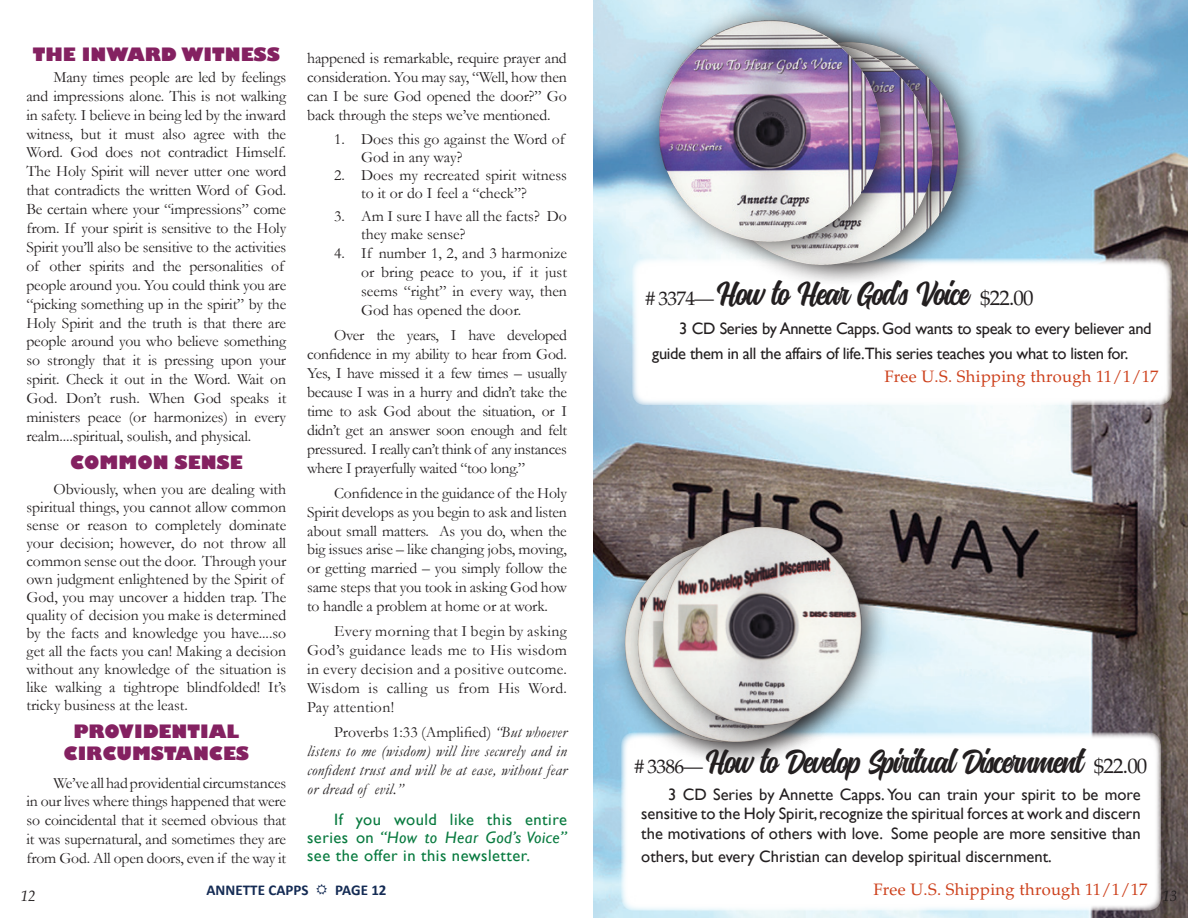
<style>
.page{position:relative;width:1188px;height:918px;background:#fff}
.page>*{position:absolute;margin:0;border:0;box-sizing:border-box;transform-origin:0 0}
.t1{font:33px "Montana Typeface";letter-spacing:-.04em;color:#231f20}
.t2{font:800 18px/21.6px "Gill Sans";color:#842161;text-align:center}
.t3{font:16.5px/19.8px "Gill Sans";letter-spacing:-.02em;color:#231f20;text-align:justify}
.t4{font:16.5px/18px "Gill Sans";letter-spacing:.03em;color:#087a3f;text-align:justify}
.t5{font:16.5px "Palatino LT Std";letter-spacing:.02em;color:#cd401b}
.t6{font:16.5px "Gill Sans";color:#231f20}
.t7{font:15.75px/18.9px "Garamond";letter-spacing:-.01em;color:#231f20;text-align:justify}
.t8{font:italic 15.75px/18.9px "Garamond";letter-spacing:.02em;color:#231f20;text-align:justify}
.t9{font:700 15px "Calibri";color:#142b54}
.t10{font:italic 15px "Palatino LT Std";color:#231f20}
.s1{font-style:normal}
.s2{font-style:italic}
.s3{font-family:"Palatino LT Std";font-size:19.5px}
.s4{font-family:"Palatino LT Std";font-size:21px}
</style>
<div class="page">
<img style="left:594px;top:0;width:594px;height:918px">
<div style="left:621px;top:732px;width:540px;height:179px;background:#fff;border-radius:13px"></div>
<div style="left:632px;top:258px;width:540px;height:147px;background:#fff;border-radius:13px"></div>
<div style="left:609px;top:524px;width:243px;height:243px;background:#231f20;opacity:.75"></div>
<div style="left:622px;top:524px;width:243px;height:243px;background:#231f20;opacity:.75"></div>
<div style="left:722px;top:20px;width:265px;height:266px;background:#231f20;opacity:.75"></div>
<div style="left:647px;top:507px;width:243px;height:243px;background:#231f20;opacity:.75"></div>
<img style="left:714px;top:527px;width:43px;height:12px">
<div style="left:696px;top:22px;width:265px;height:266px;background:#231f20;opacity:.75"></div>
<div style="left:644px;top:0;width:265px;height:264px;background:#231f20;opacity:.75"></div>
<img style="left:688px;top:20px;width:83px;height:37px">
<p class="t2" style="left:33px;top:45px;width:249px">THE INWARD WITNESS</p>
<p class="t7" style="left:26px;top:67px;width:261px;text-align:left;text-indent:27px">Many times people are led by feelings and impressions alone. This is not walking in safety. I believe in being led by the inward witness, but it must also agree with the Word. God does not contradict Himself.<br>The Holy Spirit will never utter one word that contradicts the written Word of God.<br>Be certain where your “impressions” come from. If your spirit is sensitive to the Holy Spirit you’ll also be sensitive to the activities of other spirits and the personalities of people around you. You could think you are “picking something up in the spirit” by the Holy Spirit and the truth is that there are people around you who believe something so strongly that it is pressing upon your spirit. Check it out in the Word. Wait on God. Don’t rush. When God speaks it ministers peace (or harmonizes) in every realm....spiritual, soulish, and physical.</p>
<p class="t2" style="left:70px;top:453px;width:174px">COMMON SENSE</p>
<p class="t7" style="left:26px;top:480px;width:261px;line-height:18px;text-align:left;text-indent:27px">Obviously, when you are dealing with spiritual things, you cannot allow common sense or reason to completely dominate your decision; however, do not throw all common sense out the door. Through your own judgment enlightened by the Spirit of God, you may uncover a hidden trap. The quality of decision you make is determined by the facts and knowledge you have....so get all the facts you can! Making a decision without any knowledge of the situation is like walking a tightrope blindfolded! It’s tricky business at the least.</p>
<p class="t2" style="left:64px;top:722px;width:187px">PROVIDENTIAL<br>CIRCUMSTANCES</p>
<p class="t7" style="left:26px;top:773px;width:261px;text-indent:27px">We’ve all had providential circumstances in our lives where things happened that were so coincidental that it seemed obvious that it was supernatural, and sometimes they are from God. All open doors, even if the way it</p>
<p class="t7" style="left:307px;top:48px;width:261px">happened is remarkable, require prayer and consideration. You may say, “Well, how then can I be sure God opened the door?” Go back through the steps we’ve mentioned.</p>
<p class="t7" style="left:361px;top:130px;width:205px;line-height:18px;text-indent:-27px">1. Does this go against the Word of<br>God in any way?</p>
<p class="t7" style="left:361px;top:166px;width:207px;line-height:18px;text-indent:-27px">2. Does my recreated spirit witness to it or do I feel a “check”?</p>
<p class="t7" style="left:361px;top:206px;width:207px;text-indent:-27px">3. Am I sure I have all the facts? Do they make sense?</p>
<p class="t7" style="left:361px;top:244px;width:207px;text-indent:-27px">4. If number 1, 2, and 3 harmonize or bring peace to you, if it just seems “right” in every way, then God has opened the door.</p>
<p class="t7" style="left:307px;top:325px;width:261px;text-indent:27px">Over the years, I have developed confidence in my ability to hear from God.<br>Yes, I have missed it a few times – usually because I was in a hurry and didn’t take the time to ask God about the situation, or I didn’t get an answer soon enough and felt pressured. I really can’t think of any instances where I prayerfully waited “too long.”</p>
<p class="t7" style="left:307px;top:483px;width:261px;text-indent:27px">Confidence in the guidance of the Holy Spirit develops as you begin to ask and listen about small matters. As you do, when the big issues arise – like changing jobs, moving, or getting married – you simply follow the same steps that you took in asking God how to handle a problem at home or at work.</p>
<p class="t7" style="left:307px;top:622px;width:261px;text-indent:27px">Every morning that I begin by asking God’s guidance leads me to His wisdom in every decision and a positive outcome.<br>Wisdom is calling us from His Word.<br>Pay attention!</p>
<p class="t8" style="left:307px;top:722px;width:261px;text-indent:27px"><span class="s1">Proverbs 1:33 (Amplified)</span> “But whoever listens to me (wisdom) will live securely and in confident trust and will be at ease, without fear or dread of evil.”</p>
<p class="t4" style="left:307px;top:811px;width:261px;text-indent:27px">If you would like this entire series on <span class="s2">“How to Hear God’s Voice” </span>see the offer in this newsletter.</p>
<h1 class="t1" style="left:646px;top:275px;width:390px"><span class="s3"># 3374—</span> How to Hear God’s Voice <span class="s4">$22.00</span></h1>
<p class="t3" style="left:652px;top:316px;width:501px;line-height:25.2px;text-indent:27px">3 CD Series by Annette Capps. God wants to speak to every believer and guide them in all the affairs of life.This series teaches you what to listen for.</p>
<p class="t5" style="left:884px;top:367px;width:276px">Free U.S. Shipping through 11/1/17</p>
<h1 class="t1" style="left:634px;top:742px;width:514px"><span class="s3"># 3386—</span> How to Develop Spiritual Discernment <span class="s4">$22.00</span></h1>
<p class="t3" style="left:641px;top:784px;width:501px;text-indent:27px">3 CD Series by Annette Capps. You can train your spirit to be more sensitive to the Holy Spirit, recognize the spiritual forces at work and discern the motivations of others with love. Some people are more sensitive than</p>
<p class="t6" style="left:641px;top:847px;width:412px">others, but every Christian can develop spiritual discernment.</p>
<p class="t5" style="left:873px;top:879px;width:276px">Free U.S. Shipping through 11/1/17</p>
<p class="t9" style="left:207px;top:880px;width:103px">ANNETTE CAPPS</p>
<p class="t9" style="left:335px;top:880px;width:53px">PAGE 12</p>
<p class="t10" style="left:21px;top:887px;width:16px">12</p>
<p class="t10" style="left:1163px;top:887px;width:16px">13</p>
</div>
